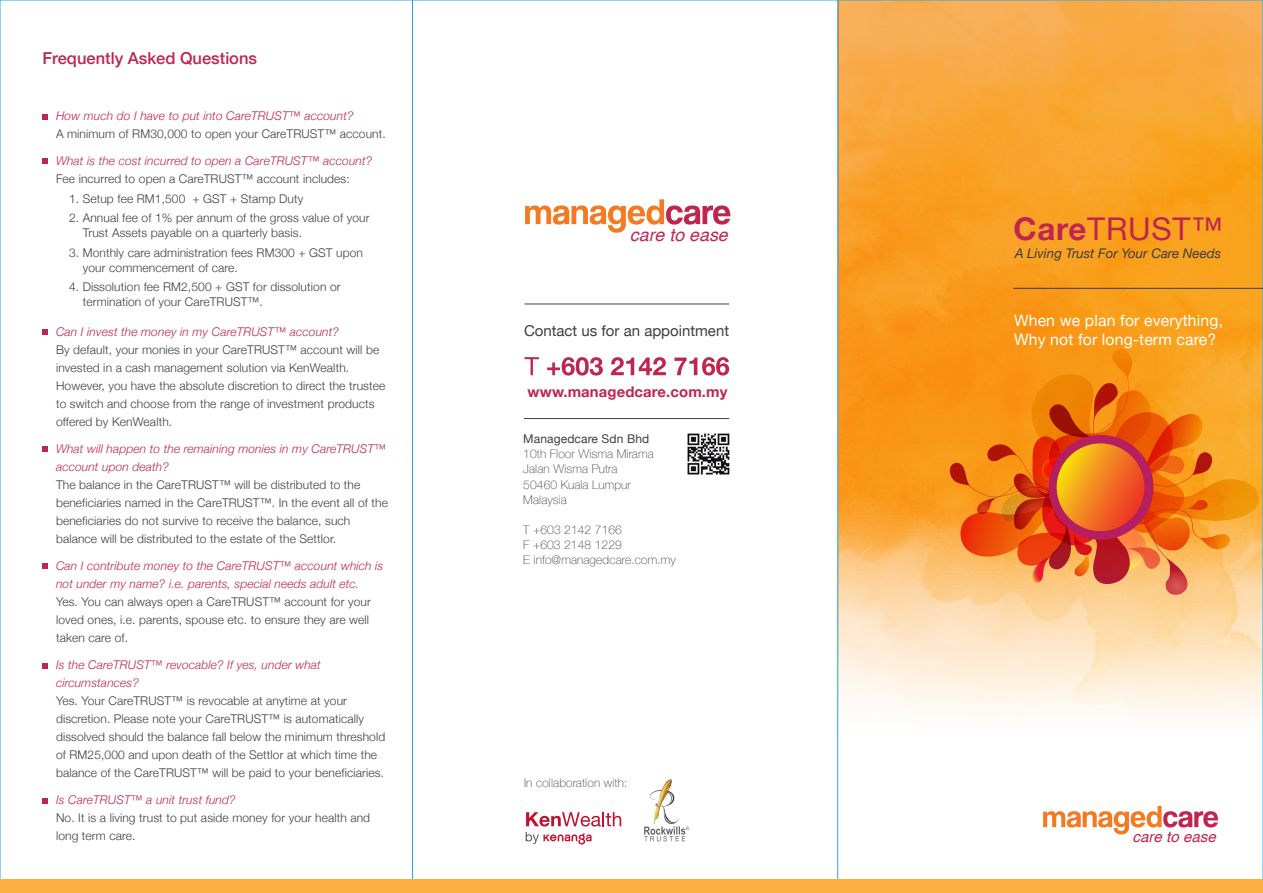
<style>
.page{position:relative;width:1263px;height:893px;background:#fff}
.page>*{position:absolute;margin:0;border:0;box-sizing:border-box;transform-origin:0 0}
.t1{font:31.35px "Helvetica Neue";letter-spacing:.025em;color:#bf254f}
.t2{font:italic 17.85px "Helvetica";color:#bf254f}
.t3{font:500 16.5px "Helvetica Neue";color:#bf254f}
.t4{font:15.75px/19.8px "Helvetica Neue";letter-spacing:.01em;color:#fff}
.t5{font:italic 15.15px "Helvetica";color:#bf254f}
.t6{font:15px "Helvetica Neue";color:#3e3e3f}
.t7{font:700 14.85px "Helvetica Neue";letter-spacing:.01em;color:#bf254f}
.t8{font:italic 13.35px "Helvetica Neue";color:#3e3e3f}
.t9{font:300 12px/18px "Helvetica Neue";letter-spacing:.01em;color:#3e3e3f}
.t10{font:italic 300 12px/18px "Helvetica Neue";letter-spacing:.01em;color:#bf254f}
.t11{font:100 12px/15px "Helvetica Neue";letter-spacing:.01em;color:#3e3e3f}
.t12{font:12px "Helvetica Neue";letter-spacing:.01em;color:#3e3e3f}
.s1{font-weight:700}
</style>
<div class="page">
<img style="left:839px;top:2px;width:422px;height:833px">
<svg style="left:526px;top:812px;width:95px;height:14px"></svg>
<svg style="left:526px;top:832px;width:65px;height:12px"></svg>
<img style="left:649px;top:779px;width:30px;height:46px">
<svg style="left:644px;top:826px;width:45px;height:15px"></svg>
<svg style="left:1043px;top:806px;width:175px;height:28px"></svg>
<img style="left:687px;top:433px;width:43px;height:42px">
<svg style="left:524px;top:357px;width:15px;height:18px"></svg>
<svg style="left:547px;top:357px;width:56px;height:19px"></svg>
<svg style="left:611px;top:357px;width:55px;height:18px"></svg>
<svg style="left:674px;top:357px;width:55px;height:19px"></svg>
<svg style="left:525px;top:199px;width:205px;height:34px"></svg>
<hr style="left:524px;top:304px;width:205px;height:1px;background:#3e3e3f">
<hr style="left:524px;top:418px;width:205px;height:1px;background:#3e3e3f">
<svg style="left:43px;top:114px;width:5px;height:6px"></svg>
<svg style="left:43px;top:158px;width:5px;height:5px"></svg>
<svg style="left:43px;top:329px;width:5px;height:6px"></svg>
<svg style="left:43px;top:446px;width:5px;height:6px"></svg>
<svg style="left:43px;top:563px;width:5px;height:5px"></svg>
<svg style="left:43px;top:663px;width:5px;height:6px"></svg>
<svg style="left:43px;top:798px;width:5px;height:5px"></svg>
<hr style="left:1013px;top:288px;width:250px;height:1px;background:#3e3e3f">
<hr style="left:837px;top:0;width:1px;height:893px;background:#24aae1">
<hr style="left:412px;top:0;width:1px;height:893px;background:#24aae1">
<div style="left:0;top:879px;width:1263px;height:14px;background:#fbb03f"></div>
<svg style="left:948px;top:349px;width:313px;height:247px;background:#ee8429"></svg>
<h3 class="t3" style="left:43px;top:45px;width:216px">Frequently Asked Questions</h3>
<p class="t10" style="left:56px;top:107px;width:299px">How much do I have to put into CareTRUST™ account?</p>
<p class="t9" style="left:56px;top:124px;width:331px">A minimum of RM30,000 to open your CareTRUST™ account.</p>
<p class="t10" style="left:56px;top:152px;width:318px">What is the cost incurred to open a CareTRUST™ account?</p>
<p class="t9" style="left:56px;top:169px;width:295px">Fee incurred to open a CareTRUST™ account includes:</p>
<p class="t9" style="left:69px;top:189px;width:236px">1. Setup fee RM1,500 + GST + Stamp Duty</p>
<p class="t9" style="left:83px;top:210px;width:288px;line-height:15px;text-indent:-14px">2. Annual fee of 1% per annum of the gross value of your<br>Trust Assets payable on a quarterly basis.</p>
<p class="t9" style="left:83px;top:244px;width:282px;line-height:15px;text-indent:-14px">3. Monthly care administration fees RM300 + GST upon your commencement of care.</p>
<p class="t9" style="left:83px;top:279px;width:259px;line-height:15px;text-indent:-14px">4. Dissolution fee RM2,500 + GST for dissolution or termination of your CareTRUST™.</p>
<p class="t10" style="left:56px;top:323px;width:284px">Can I invest the money in my CareTRUST™ account?</p>
<p class="t9" style="left:56px;top:340px;width:331px">By default, your monies in your CareTRUST™ account will be invested in a cash management solution via KenWealth.<br>However, you have the absolute discretion to direct the trustee to switch and choose from the range of investment products offered by KenWealth.</p>
<p class="t10" style="left:56px;top:440px;width:332px">What will happen to the remaining monies in my CareTRUST™ account upon death?</p>
<p class="t9" style="left:56px;top:475px;width:333px">The balance in the CareTRUST™ will be distributed to the beneficiaries named in the CareTRUST™. In the event all of the beneficiaries do not survive to receive the balance, such balance will be distributed to the estate of the Settlor.</p>
<p class="t10" style="left:56px;top:557px;width:329px">Can I contribute money to the CareTRUST™ account which is not under my name? i.e. parents, special needs adult etc.</p>
<p class="t9" style="left:56px;top:592px;width:316px">Yes. You can always open a CareTRUST™ account for your loved ones, i.e. parents, spouse etc. to ensure they are well taken care of.</p>
<p class="t10" style="left:56px;top:656px;width:266px">Is the CareTRUST™ revocable? If yes, under what circumstances?</p>
<p class="t9" style="left:56px;top:691px;width:331px">Yes. Your CareTRUST™ is revocable at anytime at your discretion. Please note your CareTRUST™ is automatically dissolved should the balance fall below the minimum threshold of RM25,000 and upon death of the Settlor at which time the balance of the CareTRUST™ will be paid to your beneficiaries.</p>
<p class="t10" style="left:56px;top:791px;width:181px">Is CareTRUST™ a unit trust fund?</p>
<p class="t9" style="left:56px;top:808px;width:316px">No. It is a living trust to put aside money for your health and long term care.</p>
<h2 class="t2" style="left:630px;top:221px;width:99px">care to ease</h2>
<p class="t6" style="left:524px;top:320px;width:207px">Contact us for an appointment</p>
<p class="t7" style="left:528px;top:380px;width:201px">www.managedcare.com.my</p>
<p class="t12" style="left:523px;top:431px;width:127px">Managedcare Sdn Bhd</p>
<p class="t11" style="left:523px;top:446px;width:132px">10th Floor Wisma Mirama<br>Jalan Wisma Putra<br>50460 Kuala Lumpur<br>Malaysia</p>
<p class="t11" style="left:523px;top:521px;width:154px">T +603 2142 7166<br>F +603 2148 1229<br>E info@managedcare.com.my</p>
<p class="t11" style="left:524px;top:775px;width:105px">In collaboration with:</p>
<h1 class="t1" style="left:1013px;top:207px;width:210px"><span class="s1">Care</span>TRUST™</h1>
<p class="t8" style="left:1015px;top:243px;width:208px">A Living Trust For Your Care Needs</p>
<h3 class="t4" style="left:1014px;top:311px;width:211px">When we plan for everything,<br>Why not for long-term care?</h3>
<p class="t5" style="left:1132px;top:824px;width:85px">care to ease</p>
</div>
